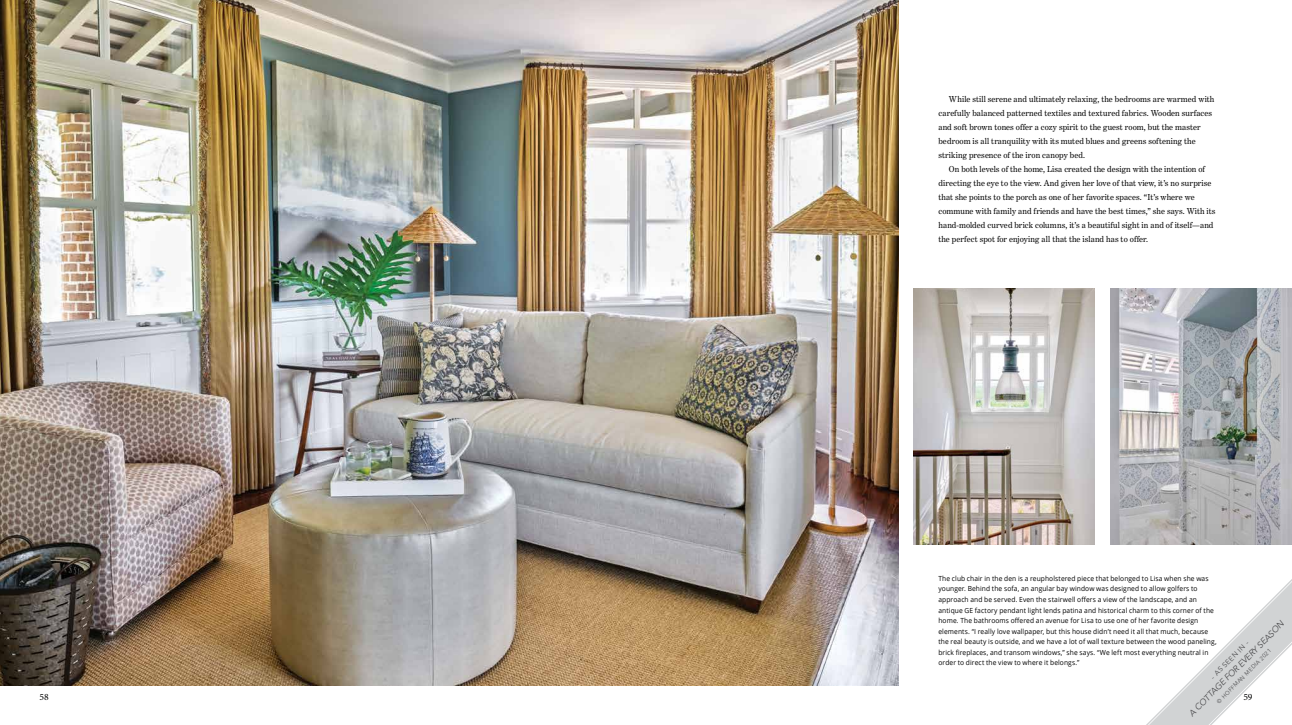
<style>
.page{position:relative;width:1292px;height:725px;background:#fff}
.page>*{position:absolute;margin:0;border:0;box-sizing:border-box;transform-origin:0 0}
.t1{font:9.62px "Minion Pro";color:#000}
.t2{font:8.75px/14px "Benton Modern";letter-spacing:.01em;color:#000;scale:.96 1}
.t3{font:italic 8.75px "Avenir";color:#4d4d4f}
.t4{font:7px/10.5px "Open Sans";letter-spacing:.015em;color:#000;scale:.95 1}
.t5{font:7px "Avenir";color:#4d4d4f}
.t6{font:5.69px "Avenir";color:#4d4d4f}
</style>
<div class="page">
<img style="left:0;top:0;width:898px;height:685px">
<img style="left:913px;top:288px;width:181px;height:256px">
<img style="left:1110px;top:288px;width:182px;height:256px">
<svg style="left:1147px;top:579px;width:145px;height:145px"></svg>
<p class="t2" style="left:938px;top:92px;width:289px;text-indent:10px">While still serene and ultimately relaxing, the bedrooms are warmed with carefully balanced patterned textiles and textured fabrics. Wooden surfaces and soft brown tones offer a cozy spirit to the guest room, but the master bedroom is all tranquility with its muted blues and greens softening the striking presence of the iron canopy bed.</p>
<p class="t2" style="left:938px;top:162px;width:290px;text-indent:10px">On both levels of the home, Lisa created the design with the intention of directing the eye to the view. And given her love of that view, it’s no surprise that she points to the porch as one of her favorite spaces. “It’s where we commune with family and friends and have the best times,” she says. With its hand-molded curved brick columns, it’s a beautiful sight in and of itself—and the perfect spot for enjoying all that the island has to offer.</p>
<p class="t4" style="left:938px;top:573px;width:294px">The club chair in the den is a reupholstered piece that belonged to Lisa when she was younger. Behind the sofa, an angular bay window was designed to allow golfers to approach and be served. Even the stairwell offers a view of the landscape, and an antique GE factory pendant light lends patina and historical charm to this corner of the home. The bathrooms offered an avenue for Lisa to use one of her favorite design elements. “I really love wallpaper, but this house didn’t need it all that much, because the real beauty is outside, and we have a lot of wall texture between the wood paneling, brick fireplaces, and transom windows,” she says. “We left most everything neutral in order to direct the view to where it belongs.”</p>
<p class="t3" style="left:1186px;top:710px;width:132px;rotate:-45deg">A COTTAGE FOR EVERY SEASON</p>
<p class="t5" style="left:1208px;top:674px;width:52px;rotate:-45deg">- AS SEEN IN -</p>
<p class="t6" style="left:1215px;top:699px;width:75px;rotate:-45deg">© HOFFMAN MEDIA 2021</p>
<p class="t1" style="left:39px;top:690px;width:11px">58</p>
<p class="t1" style="left:1243px;top:690px;width:11px">59</p>
</div>
